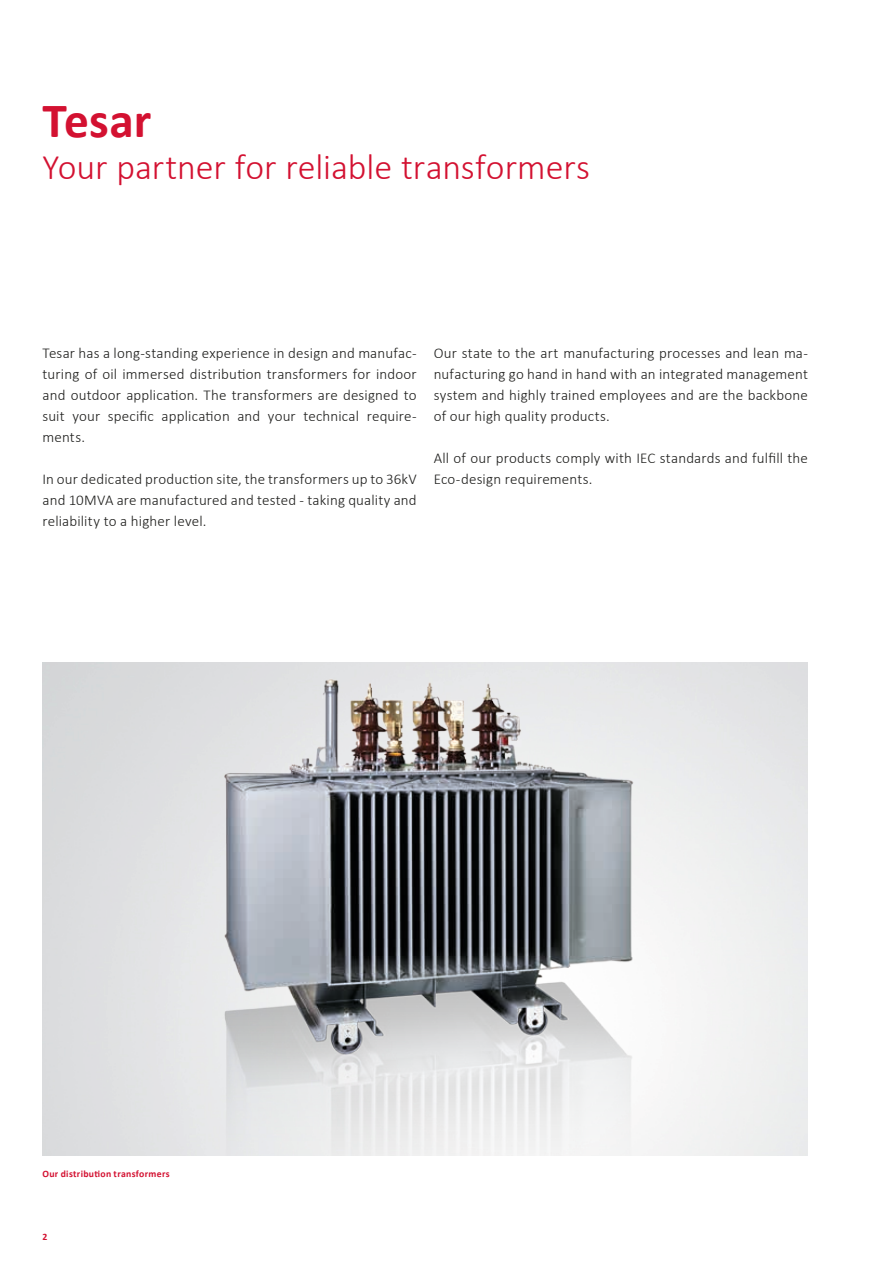
<style>
.page{position:relative;width:893px;height:1263px;background:#fff}
.page>*{position:absolute;margin:0;border:0;box-sizing:border-box;transform-origin:0 0}
.t1{font:700 49.5px "Calibri";color:#d31131}
.t2{font:300 36px "Calibri";letter-spacing:-.005em;color:#d31131}
.t3{font:300 15px/21px "Calibri";letter-spacing:.01em;color:#1d1d1b;text-align:justify}
.t4{font:700 9.75px "Calibri";letter-spacing:.03em;color:#d31131}
</style>
<div class="page">
<img style="left:68px;top:662px;width:714px;height:494px">
<h1 class="t1" style="left:43px;top:89px;width:110px">Tesar</h1>
<h2 class="t2" style="left:43px;top:145px;width:549px">Your partner for reliable transformers</h2>
<p class="t3" style="left:43px;top:342px;width:376px">Tesar has a long-standing experience in design and manufac&shy;turing of oil immersed distribution transformers for indoor and outdoor application. The transformers are designed to suit your specific application and your technical require&shy;ments.</p>
<p class="t3" style="left:43px;top:468px;width:376px">In our dedicated production site, the transformers up to 36kV and 10MVA are manufactured and tested - taking quality and reliability to a higher level.</p>
<p class="t3" style="left:434px;top:342px;width:376px">Our state to the art manufacturing processes and lean ma&shy;nufacturing go hand in hand with an integrated management system and highly trained employees and are the backbone of our high quality products.</p>
<p class="t3" style="left:434px;top:447px;width:376px">All of our products comply with IEC standards and fulfill the<br>Eco-design requirements.</p>
<p class="t4" style="left:43px;top:1167px;width:129px">Our distribution transformers</p>
<p class="t4" style="left:43px;top:1230px;width:6px">2</p>
</div>
